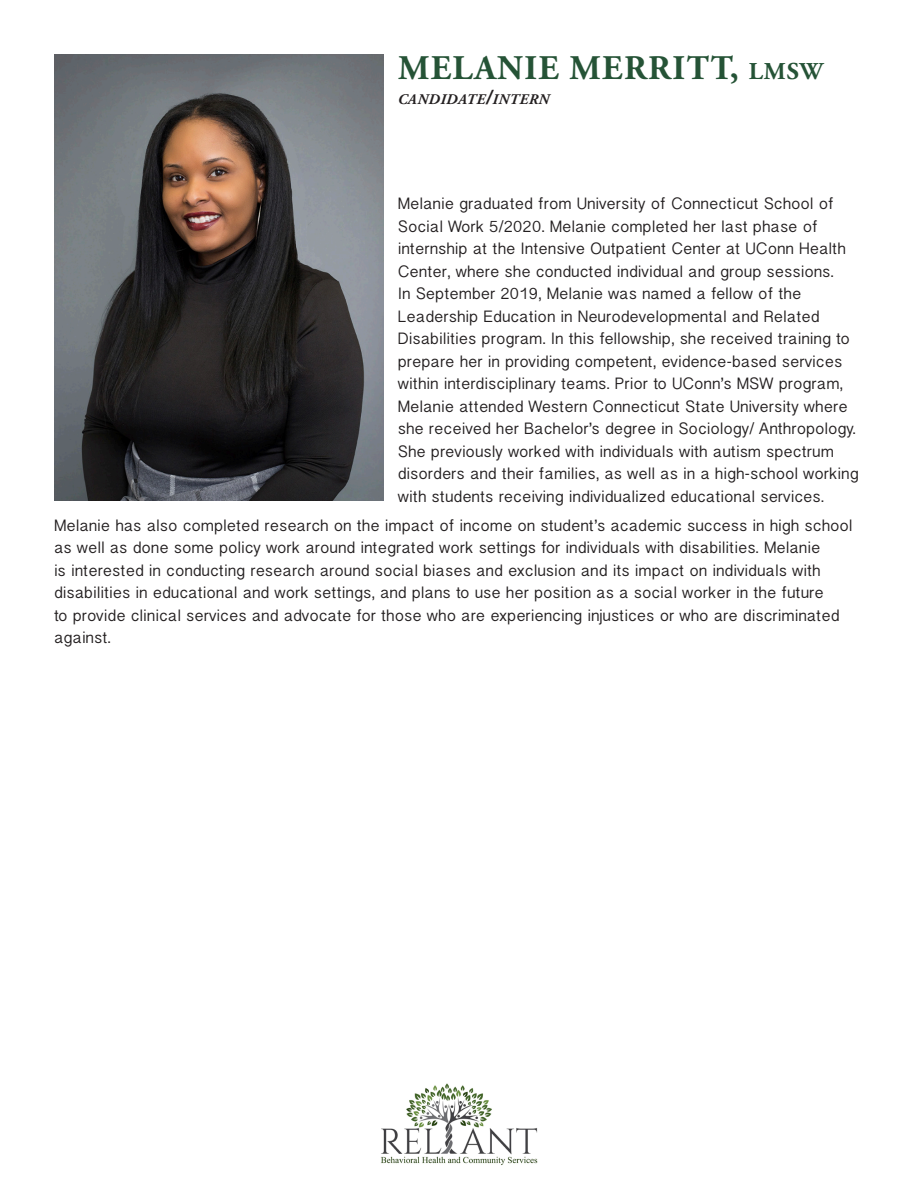
<style>
.page{position:relative;width:918px;height:1188px;background:#fff}
.page>*{position:absolute;margin:0;border:0;box-sizing:border-box;transform-origin:0 0}
.t1{font:700 34.5px "Adobe Garamond Pro";letter-spacing:.04em;color:#255336}
.t2{font:16.5px/22.5px "Lao Sangam MN";letter-spacing:.01em;color:#231f20}
.t3{font:italic 700 14.7px "Adobe Garamond Pro";letter-spacing:.035em;color:#231f20}
.s1{font-size:24.15px}
.s2{font-size:21px}
</style>
<div class="page">
<img style="left:54px;top:54px;width:329px;height:446px">
<img style="left:381px;top:1083px;width:157px;height:82px">
<p class="t1" style="left:398px;top:48px;width:426px">MELANIE MERRITT, <span class="s1">LMSW</span></p>
<p class="t3" style="left:398px;top:91px;width:153px">CANDIDATE<span class="s2">/</span>INTERN</p>
<p class="t2" style="left:398px;top:194px;width:462px">Melanie graduated from University of Connecticut School of Social Work 5/2020. Melanie completed her last phase of internship at the Intensive Outpatient Center at UConn Health Center, where she conducted individual and group sessions.<br>In September 2019, Melanie was named a fellow of the Leadership Education in Neurodevelopmental and Related Disabilities program. In this fellowship, she received training to prepare her in providing competent, evidence-based services within interdisciplinary teams. Prior to UConn’s MSW program, Melanie attended Western Connecticut State University where she received her Bachelor’s degree in Sociology/ Anthropology.<br>She previously worked with individuals with autism spectrum disorders and their families, as well as in a high-school working with students receiving individualized educational services.</p>
<p class="t2" style="left:54px;top:515px;width:800px">Melanie has also completed research on the impact of income on student’s academic success in high school as well as done some policy work around integrated work settings for individuals with disabilities. Melanie<br>is interested in conducting research around social biases and exclusion and its impact on individuals with disabilities in educational and work settings, and plans to use her position as a social worker in the future<br>to provide clinical services and advocate for those who are experiencing injustices or who are discriminated against.</p>
</div>
